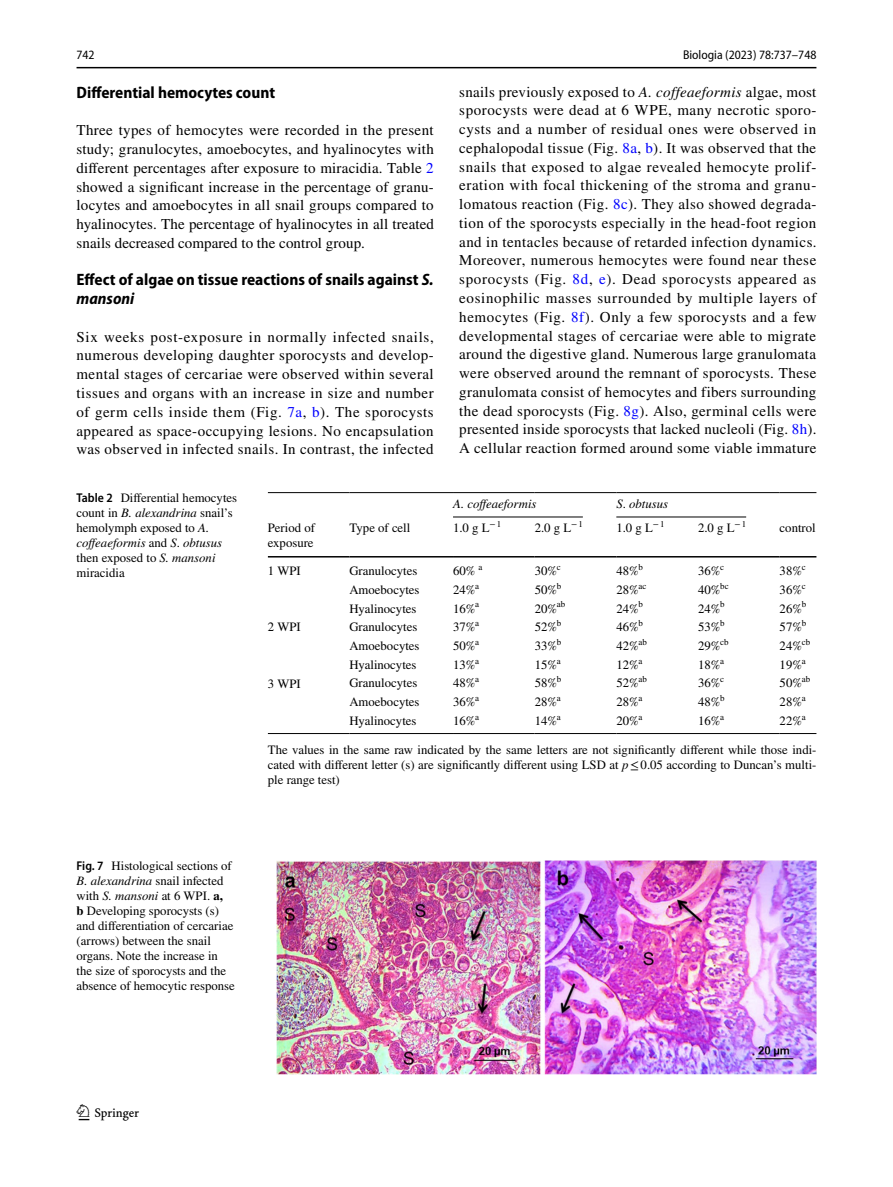
<style>
.page{position:relative;width:893px;height:1187px;background:#fff}
.page>*{position:absolute;margin:0;border:0;box-sizing:border-box;transform-origin:0 0}
.t1{font:22.5px "Springnew Regular 2";color:#000}
.t2{font:700 semi-condensed 16.5px/18.8px "Myriad Pro";color:#000}
.t3{font:15px/18.8px "STIX";letter-spacing:.025em;color:#000;text-align:justify}
.t4{font:12.75px/15px "STIX";color:#000}
.t5{font:semi-condensed 12.75px "Myriad Pro";color:#000}
.t6{font:italic 12.75px "STIX";color:#000}
.s1{color:#00f}
.s2{font-style:italic}
.s3{font-family:"Myriad Pro";font-weight:600;font-stretch:semi-condensed}
.s4{font-weight:700}
.s5{font-style:normal}
</style>
<div class="page">
<hr style="left:77px;top:67px;width:739px;height:1px;background:#000">
<hr style="left:268px;top:492px;width:81px;height:1px;background:#000">
<hr style="left:349px;top:492px;width:104px;height:1px;background:#000">
<hr style="left:453px;top:492px;width:82px;height:1px;background:#000">
<hr style="left:535px;top:492px;width:81px;height:1px;background:#000">
<hr style="left:616px;top:492px;width:82px;height:1px;background:#000">
<hr style="left:698px;top:492px;width:82px;height:1px;background:#000">
<hr style="left:780px;top:492px;width:36px;height:1px;background:#000">
<hr style="left:268px;top:556px;width:81px;height:1px;background:#000">
<hr style="left:349px;top:556px;width:104px;height:1px;background:#000">
<hr style="left:453px;top:556px;width:82px;height:1px;background:#000">
<hr style="left:535px;top:556px;width:81px;height:1px;background:#000">
<hr style="left:616px;top:556px;width:82px;height:1px;background:#000">
<hr style="left:698px;top:556px;width:82px;height:1px;background:#000">
<hr style="left:780px;top:556px;width:36px;height:1px;background:#000">
<hr style="left:268px;top:733px;width:81px;height:1px;background:#000">
<hr style="left:349px;top:733px;width:104px;height:1px;background:#000">
<hr style="left:453px;top:733px;width:82px;height:1px;background:#000">
<hr style="left:535px;top:733px;width:81px;height:1px;background:#000">
<hr style="left:616px;top:733px;width:82px;height:1px;background:#000">
<hr style="left:698px;top:733px;width:82px;height:1px;background:#000">
<hr style="left:780px;top:733px;width:36px;height:1px;background:#000">
<hr style="left:453px;top:516px;width:130px;height:1px;background:#000">
<hr style="left:616px;top:516px;width:130px;height:1px;background:#000">
<img style="left:276px;top:860px;width:540px;height:214px">
<p class="t5" style="left:77px;top:48px;width:20px">742</p>
<p class="t5" style="left:683px;top:48px;width:135px">Biologia (2023) 78:737–748</p>
<p class="t2" style="left:77px;top:83px;width:200px">Differential hemocytes count</p>
<p class="t3" style="left:77px;top:122px;width:359px">Three types of hemocytes were recorded in the present study; granulocytes, amoebocytes, and hyalinocytes with different percentages after exposure to miracidia. Table <span class="s1">2 </span>showed a significant increase in the percentage of granu&shy;locytes and amoebocytes in all snail groups compared to hyalinocytes. The percentage of hyalinocytes in all treated snails decreased compared to the control group.</p>
<p class="t2" style="left:77px;top:271px;width:358px">Effect of algae on tissue reactions of snails against <span class="s2">S. mansoni</span></p>
<p class="t3" style="left:77px;top:328px;width:359px">Six weeks post-exposure in normally infected snails, numerous developing daughter sporocysts and develop&shy;mental stages of cercariae were observed within several tissues and organs with an increase in size and number of germ cells inside them (Fig. <span class="s1">7a</span>, <span class="s1">b</span>). The sporocysts appeared as space-occupying lesions. No encapsulation was observed in infected snails. In contrast, the infected</p>
<p class="t3" style="left:459px;top:83px;width:359px">snails previously exposed to <span class="s2">A. coffeaeformis</span> algae, most sporocysts were dead at 6 WPE, many necrotic sporo&shy;cysts and a number of residual ones were observed in cephalopodal tissue (Fig. <span class="s1">8a</span>, <span class="s1">b</span>). It was observed that the snails that exposed to algae revealed hemocyte prolif&shy;eration with focal thickening of the stroma and granu&shy;lomatous reaction (Fig. <span class="s1">8c</span>). They also showed degrada&shy;tion of the sporocysts especially in the head-foot region and in tentacles because of retarded infection dynamics.<br>Moreover, numerous hemocytes were found near these sporocysts (Fig. <span class="s1">8d</span>, <span class="s1">e</span>). Dead sporocysts appeared as eosinophilic masses surrounded by multiple layers of hemocytes (Fig. <span class="s1">8f</span>). Only a few sporocysts and a few developmental stages of cercariae were able to migrate around the digestive gland. Numerous large granulomata were observed around the remnant of sporocysts. These granulomata consist of hemocytes and fibers surrounding the dead sporocysts (Fig. <span class="s1">8g</span>). Also, germinal cells were presented inside sporocysts that lacked nucleoli (Fig. <span class="s1">8h</span>).<br>A cellular reaction formed around some viable immature</p>
<p class="t4" style="left:77px;top:491px;width:162px"><span class="s3">Table 2</span> Differential hemocytes count in <span class="s2">B. alexandrina</span> snail’s hemolymph exposed to <span class="s2">A. coffeaeformis</span> and <span class="s2">S</span>. <span class="s2">obtusus </span>then exposed to <span class="s2">S. mansoni </span>miracidia</p>
<p class="t4" style="left:77px;top:859px;width:160px"><span class="s3">Fig. 7</span> Histological sections of<br><span class="s2">B. alexandrina</span> snail infected with <span class="s2">S. mansoni</span> at 6 WPI. <span class="s4">a,<br>b</span> Developing sporocysts (s) and differentiation of cercariae (arrows) between the snail organs. Note the increase in the size of sporocysts and the absence of hemocytic response</p>
<p class="t6" style="left:453px;top:494px;width:85px">A. coffeaeformis</p>
<p class="t6" style="left:616px;top:494px;width:53px">S<span class="s5">.</span> obtusus</p>
<p class="t4" style="left:268px;top:521px;width:49px">Period of exposure</p>
<p class="t4" style="left:349px;top:521px;width:62px">Type of cell</p>
<p class="t4" style="left:453px;top:521px;width:50px">1.0 g L<sup>−1</sup></p>
<p class="t4" style="left:535px;top:521px;width:50px">2.0 g L<sup>−1</sup></p>
<p class="t4" style="left:616px;top:521px;width:50px">1.0 g L<sup>−1</sup></p>
<p class="t4" style="left:698px;top:521px;width:50px">2.0 g L<sup>−1</sup></p>
<p class="t4" style="left:780px;top:521px;width:38px">control</p>
<p class="t4" style="left:268px;top:564px;width:34px">1 WPI</p>
<p class="t4" style="left:349px;top:564px;width:69px">Granulocytes</p>
<p class="t4" style="left:453px;top:564px;width:31px">60% <sup>a</sup></p>
<p class="t4" style="left:535px;top:564px;width:28px">30%<sup>c</sup></p>
<p class="t4" style="left:616px;top:564px;width:28px">48%<sup>b</sup></p>
<p class="t4" style="left:698px;top:564px;width:28px">36%<sup>c</sup></p>
<p class="t4" style="left:780px;top:564px;width:28px">38%<sup>c</sup></p>
<p class="t4" style="left:349px;top:583px;width:72px">Amoebocytes</p>
<p class="t4" style="left:453px;top:583px;width:28px">24%<sup>a</sup></p>
<p class="t4" style="left:535px;top:583px;width:28px">50%<sup>b</sup></p>
<p class="t4" style="left:616px;top:583px;width:32px">28%<sup>ac</sup></p>
<p class="t4" style="left:698px;top:583px;width:32px">40%<sup>bc</sup></p>
<p class="t4" style="left:780px;top:583px;width:28px">36%<sup>c</sup></p>
<p class="t4" style="left:349px;top:601px;width:69px">Hyalinocytes</p>
<p class="t4" style="left:453px;top:601px;width:28px">16%<sup>a</sup></p>
<p class="t4" style="left:535px;top:601px;width:32px">20%<sup>ab</sup></p>
<p class="t4" style="left:616px;top:601px;width:28px">24%<sup>b</sup></p>
<p class="t4" style="left:698px;top:601px;width:28px">24%<sup>b</sup></p>
<p class="t4" style="left:780px;top:601px;width:28px">26%<sup>b</sup></p>
<p class="t4" style="left:268px;top:620px;width:34px">2 WPI</p>
<p class="t4" style="left:349px;top:620px;width:69px">Granulocytes</p>
<p class="t4" style="left:453px;top:620px;width:28px">37%<sup>a</sup></p>
<p class="t4" style="left:535px;top:620px;width:28px">52%<sup>b</sup></p>
<p class="t4" style="left:616px;top:620px;width:28px">46%<sup>b</sup></p>
<p class="t4" style="left:698px;top:620px;width:28px">53%<sup>b</sup></p>
<p class="t4" style="left:780px;top:620px;width:28px">57%<sup>b</sup></p>
<p class="t4" style="left:349px;top:639px;width:72px">Amoebocytes</p>
<p class="t4" style="left:453px;top:639px;width:28px">50%<sup>a</sup></p>
<p class="t4" style="left:535px;top:639px;width:28px">33%<sup>b</sup></p>
<p class="t4" style="left:616px;top:639px;width:32px">42%<sup>ab</sup></p>
<p class="t4" style="left:698px;top:639px;width:32px">29%<sup>cb</sup></p>
<p class="t4" style="left:780px;top:639px;width:32px">24%<sup>cb</sup></p>
<p class="t4" style="left:349px;top:657px;width:69px">Hyalinocytes</p>
<p class="t4" style="left:453px;top:657px;width:28px">13%<sup>a</sup></p>
<p class="t4" style="left:535px;top:657px;width:28px">15%<sup>a</sup></p>
<p class="t4" style="left:616px;top:657px;width:28px">12%<sup>a</sup></p>
<p class="t4" style="left:698px;top:657px;width:28px">18%<sup>a</sup></p>
<p class="t4" style="left:780px;top:657px;width:28px">19%<sup>a</sup></p>
<p class="t4" style="left:268px;top:676px;width:34px">3 WPI</p>
<p class="t4" style="left:349px;top:676px;width:69px">Granulocytes</p>
<p class="t4" style="left:453px;top:676px;width:28px">48%<sup>a</sup></p>
<p class="t4" style="left:535px;top:676px;width:28px">58%<sup>b</sup></p>
<p class="t4" style="left:616px;top:676px;width:32px">52%<sup>ab</sup></p>
<p class="t4" style="left:698px;top:676px;width:28px">36%<sup>c</sup></p>
<p class="t4" style="left:780px;top:676px;width:32px">50%<sup>ab</sup></p>
<p class="t4" style="left:349px;top:695px;width:72px">Amoebocytes</p>
<p class="t4" style="left:453px;top:695px;width:28px">36%<sup>a</sup></p>
<p class="t4" style="left:535px;top:695px;width:28px">28%<sup>a</sup></p>
<p class="t4" style="left:616px;top:695px;width:28px">28%<sup>a</sup></p>
<p class="t4" style="left:698px;top:695px;width:28px">48%<sup>b</sup></p>
<p class="t4" style="left:780px;top:695px;width:28px">28%<sup>a</sup></p>
<p class="t4" style="left:349px;top:714px;width:69px">Hyalinocytes</p>
<p class="t4" style="left:453px;top:714px;width:28px">16%<sup>a</sup></p>
<p class="t4" style="left:535px;top:714px;width:28px">14%<sup>a</sup></p>
<p class="t4" style="left:616px;top:714px;width:28px">20%<sup>a</sup></p>
<p class="t4" style="left:698px;top:714px;width:28px">16%<sup>a</sup></p>
<p class="t4" style="left:780px;top:714px;width:28px">22%<sup>a</sup></p>
<p class="t4" style="left:268px;top:742px;width:550px;text-align:justify">The values in the same raw indicated by the same letters are not significantly different while those indi&shy;cated with different letter (s) are significantly different using LSD at <span class="s2">p</span>≤0.05 according to Duncan’s multi&shy;ple range test)</p>
<h1 class="t1" style="left:79px;top:1104px;width:62px">1 3</h1>
</div>
